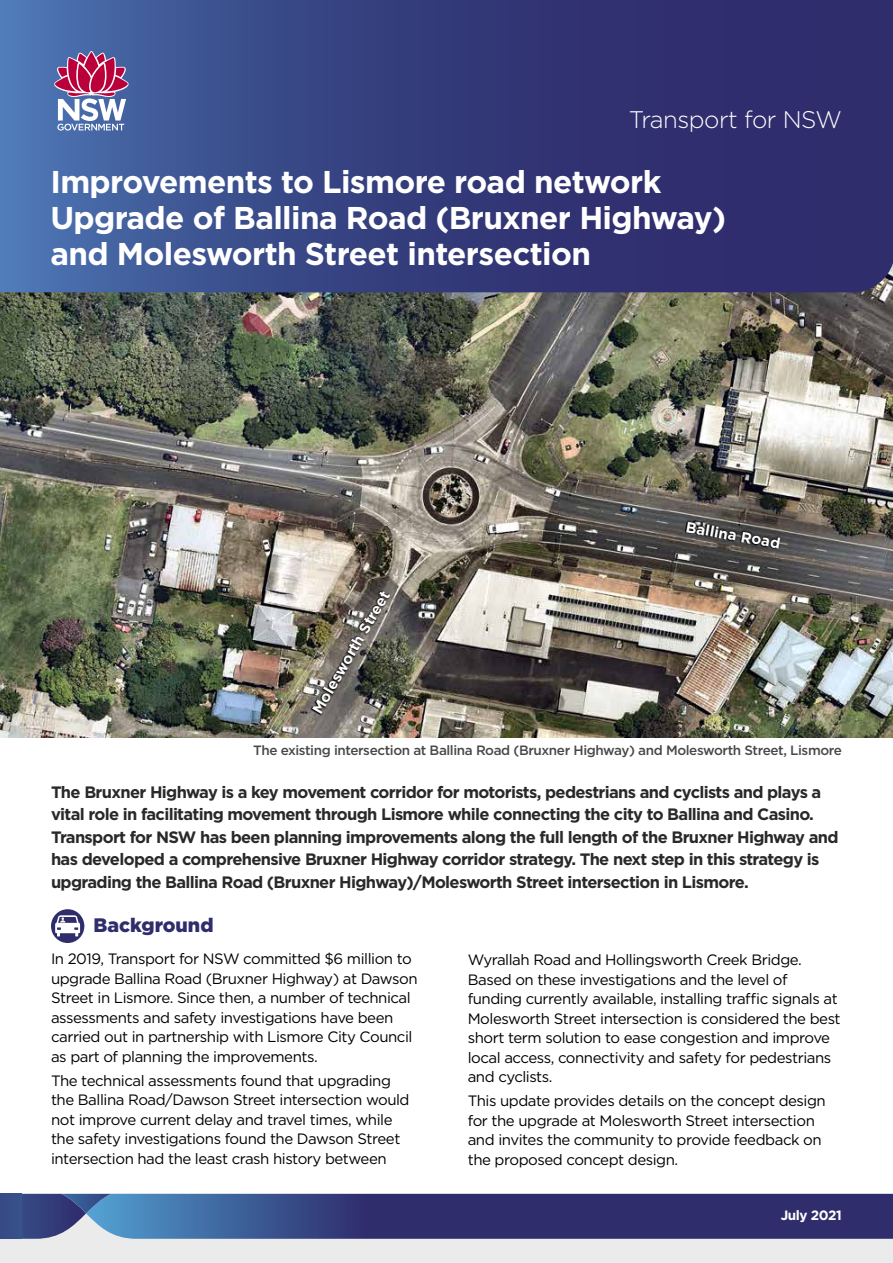
<style>
.page{position:relative;width:893px;height:1263px;background:#fff}
.page>*{position:absolute;margin:0;border:0;box-sizing:border-box;transform-origin:0 0}
.Header_1{font:700 31.5px/36px "Gotham";letter-spacing:-.02em;color:#fff}
.TfNSW{font:300 24px "Gotham";letter-spacing:-.02em;color:#fff}
.t1{font:900 19.5px "Gotham";color:#302d6d}
.Intro_Text{font:700 16.5px/22.5px "Gotham";letter-spacing:-.04em;color:#292929}
.t2{font:15px/19.5px "Gotham";letter-spacing:-.03em;color:#000}
.Header_1-2{font:700 15px "Gotham";color:#fff}
.Photo_caption_left{font:500 13.5px "Gotham";letter-spacing:-.03em;color:#484848}
.TfNSW_Contact_Detail{font:700 13.5px "Gotham";letter-spacing:-.03em;color:#fff}
</style>
<div class="page">
<div style="left:0;top:1194px;width:893px;height:69px;background:#ebebeb"></div>
<img style="left:0;top:292px;width:893px;height:446px">
<svg style="left:0;top:0;width:893px;height:292px;background:#374180"></svg>
<hr style="left:892px;top:0;width:1px;height:242px;background:#302d6d">
<svg style="left:21px;top:1194px;width:872px;height:45px;background:#394480"></svg>
<div style="left:0;top:1194px;width:21px;height:45px;background:#374e89"></div>
<svg style="left:54px;top:51px;width:75px;height:80px"></svg>
<img style="left:309px;top:587px;width:84px;height:130px">
<svg style="left:684px;top:519px;width:98px;height:32px;background:#403e3c"></svg>
<div style="left:51px;top:909px;width:33px;height:34px;background:#302d6d;border-radius:50%"></div>
<svg style="left:55px;top:915px;width:25px;height:21px"></svg>
<p class="TfNSW" style="left:629px;top:105px;width:215px">Transport for NSW</p>
<p class="Header_1" style="left:50px;top:164px;width:612px">Improvements to Lismore road network</p>
<p class="Header_1" style="left:50px;top:200px;width:677px">Upgrade of Ballina Road (Bruxner Highway) and Molesworth Street intersection</p>
<p class="Header_1-2" style="left:308px;top:707px;width:141px;rotate:-60deg">Molesworth Street</p>
<p class="Header_1-2" style="left:688px;top:517px;width:97px;rotate:10deg">Ballina Road</p>
<p class="Photo_caption_left" style="left:253px;top:741px;width:590px">The existing intersection at Ballina Road (Bruxner Highway) and Molesworth Street, Lismore</p>
<p class="Intro_Text" style="left:51px;top:780px;width:789px">The Bruxner Highway is a key movement corridor for motorists, pedestrians and cyclists and plays a vital role in facilitating movement through Lismore while connecting the city to Ballina and Casino.<br>Transport for NSW has been planning improvements along the full length of the Bruxner Highway and has developed a comprehensive Bruxner Highway corridor strategy. The next step in this strategy is upgrading the Ballina Road (Bruxner Highway)/Molesworth Street intersection in Lismore.</p>
<h3 class="t1" style="left:94px;top:912px;width:121px">Background</h3>
<p class="t2" style="left:51px;top:949px;width:368px">In 2019, Transport for NSW committed $6 million to upgrade Ballina Road (Bruxner Highway) at Dawson Street in Lismore. Since then, a number of technical assessments and safety investigations have been carried out in partnership with Lismore City Council as part of planning the improvements.</p>
<p class="t2" style="left:51px;top:1070px;width:360px">The technical assessments found that upgrading the Ballina Road/Dawson Street intersection would not improve current delay and travel times, while the safety investigations found the Dawson Street intersection had the least crash history between</p>
<p class="t2" style="left:468px;top:950px;width:374px">Wyrallah Road and Hollingsworth Creek Bridge.<br>Based on these investigations and the level of funding currently available, installing traffic signals at Molesworth Street intersection is considered the best short term solution to ease congestion and improve local access, connectivity and safety for pedestrians and cyclists.</p>
<p class="t2" style="left:468px;top:1091px;width:360px">This update provides details on the concept design for the upgrade at Molesworth Street intersection and invites the community to provide feedback on the proposed concept design.</p>
<p class="TfNSW_Contact_Detail" style="left:781px;top:1207px;width:63px">July 2021</p>
</div>
